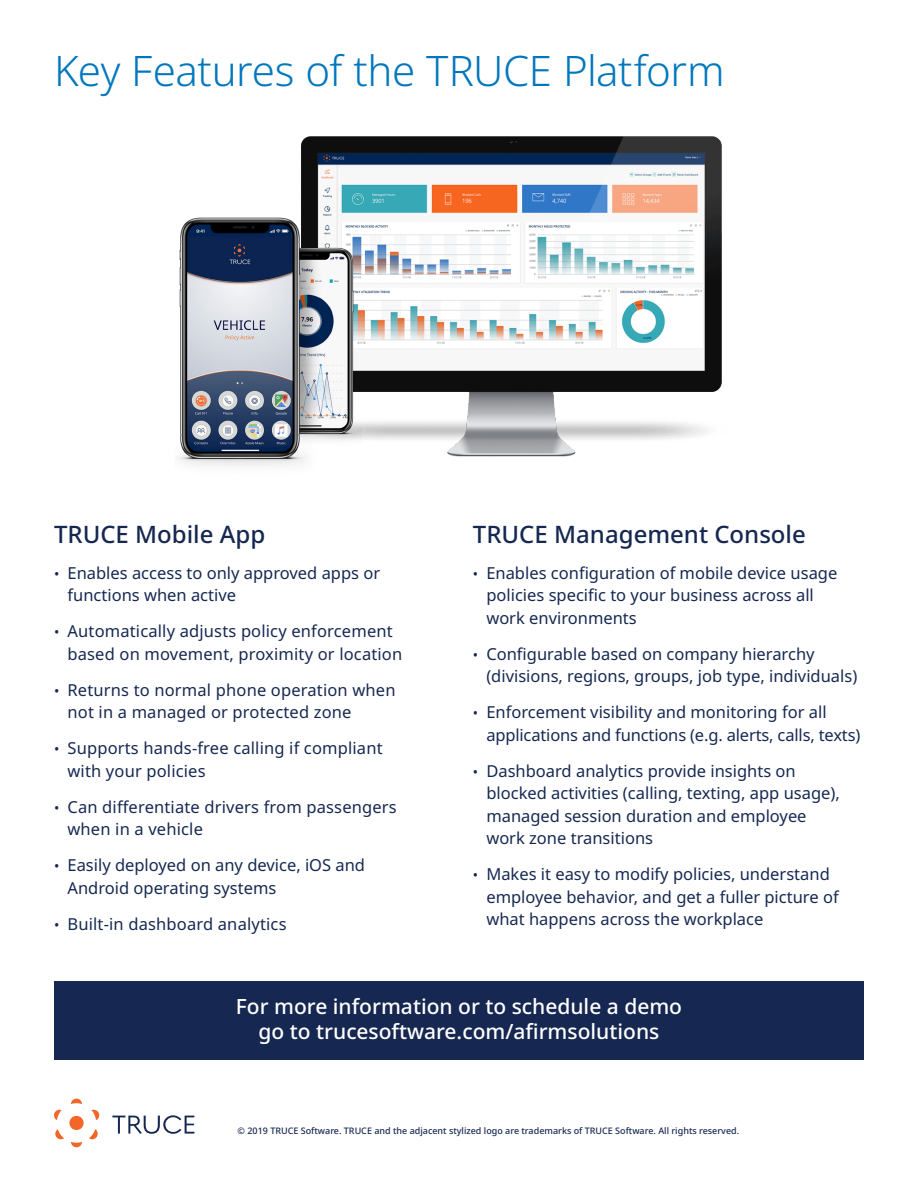
<style>
.page{position:relative;width:918px;height:1188px;background:#fff}
.page>*{position:absolute;margin:0;border:0;box-sizing:border-box;transform-origin:0 0}
.t1{font:300 42px "Noto Sans";letter-spacing:-.01em;color:#0077bd}
.Subhead{font:500 24px "Noto Sans";color:#162851}
.t2{font:500 21px/25.2px "Noto Sans";color:#fff;text-align:center}
.t3{font:16.5px/22.5px "Noto Sans";color:#162851}
.t4{font:500 9px "Noto Sans";color:#162851}
.s1{font-size:14.25px}
</style>
<div class="page">
<div style="left:54px;top:982px;width:810px;height:78px;background:#162851"></div>
<img style="left:301px;top:136px;width:421px;height:321px">
<img style="left:177px;top:189px;width:185px;height:277px">
<svg style="left:112px;top:1115px;width:82px;height:19px"></svg>
<div style="left:69px;top:1116px;width:15px;height:14px;background:#f26628;border-radius:50%"></div>
<svg style="left:71px;top:1099px;width:11px;height:5px"></svg>
<svg style="left:71px;top:1142px;width:11px;height:5px"></svg>
<svg style="left:54px;top:1110px;width:8px;height:10px"></svg>
<svg style="left:91px;top:1110px;width:8px;height:10px"></svg>
<svg style="left:89px;top:1129px;width:9px;height:10px"></svg>
<svg style="left:55px;top:1129px;width:9px;height:10px"></svg>
<p class="t1" style="left:54px;top:41px;width:672px">Key Features of the TRUCE Platform</p>
<p class="Subhead" style="left:54px;top:517px;width:213px">TRUCE Mobile App</p>
<p class="t3" style="left:68px;top:562px;width:314px;text-indent:-14px"><span class="s1">•</span> Enables access to only approved apps or functions when active</p>
<p class="t3" style="left:68px;top:621px;width:336px;text-indent:-14px"><span class="s1">•</span> Automatically adjusts policy enforcement based on movement, proximity or location</p>
<p class="t3" style="left:68px;top:679px;width:330px;text-indent:-14px"><span class="s1">•</span> Returns to normal phone operation when not in a managed or protected zone</p>
<p class="t3" style="left:68px;top:738px;width:317px;text-indent:-14px"><span class="s1">•</span> Supports hands-free calling if compliant with your policies</p>
<p class="t3" style="left:68px;top:796px;width:331px;text-indent:-14px"><span class="s1">•</span> Can differentiate drivers from passengers when in a vehicle</p>
<p class="t3" style="left:68px;top:855px;width:299px;text-indent:-14px"><span class="s1">•</span> Easily deployed on any device, iOS and<br>Android operating systems</p>
<p class="t3" style="left:54px;top:913px;width:234px"><span class="s1">•</span> Built-in dashboard analytics</p>
<p class="Subhead" style="left:473px;top:517px;width:335px">TRUCE Management Console</p>
<p class="t3" style="left:486px;top:562px;width:353px;text-indent:-14px"><span class="s1">•</span> Enables configuration of mobile device usage policies specific to your business across all work environments</p>
<p class="t3" style="left:486px;top:643px;width:372px;text-indent:-14px"><span class="s1">•</span> Configurable based on company hierarchy (divisions, regions, groups, job type, individuals)</p>
<p class="t3" style="left:486px;top:702px;width:376px;text-indent:-14px"><span class="s1">•</span> Enforcement visibility and monitoring for all applications and functions (e.g. alerts, calls, texts)</p>
<p class="t3" style="left:486px;top:760px;width:355px;text-indent:-14px"><span class="s1">•</span> Dashboard analytics provide insights on blocked activities (calling, texting, app usage), managed session duration and employee work zone transitions</p>
<p class="t3" style="left:486px;top:864px;width:354px;text-indent:-14px"><span class="s1">•</span> Makes it easy to modify policies, understand employee behavior, and get a fuller picture of what happens across the workplace</p>
<p class="t2" style="left:236px;top:994px;width:448px">For more information or to schedule a demo go to trucesoftware.com/afirmsolutions</p>
<p class="t4" style="left:238px;top:1124px;width:503px">© 2019 TRUCE Software. TRUCE and the adjacent stylized logo are trademarks of TRUCE Software. All rights reserved.</p>
</div>
